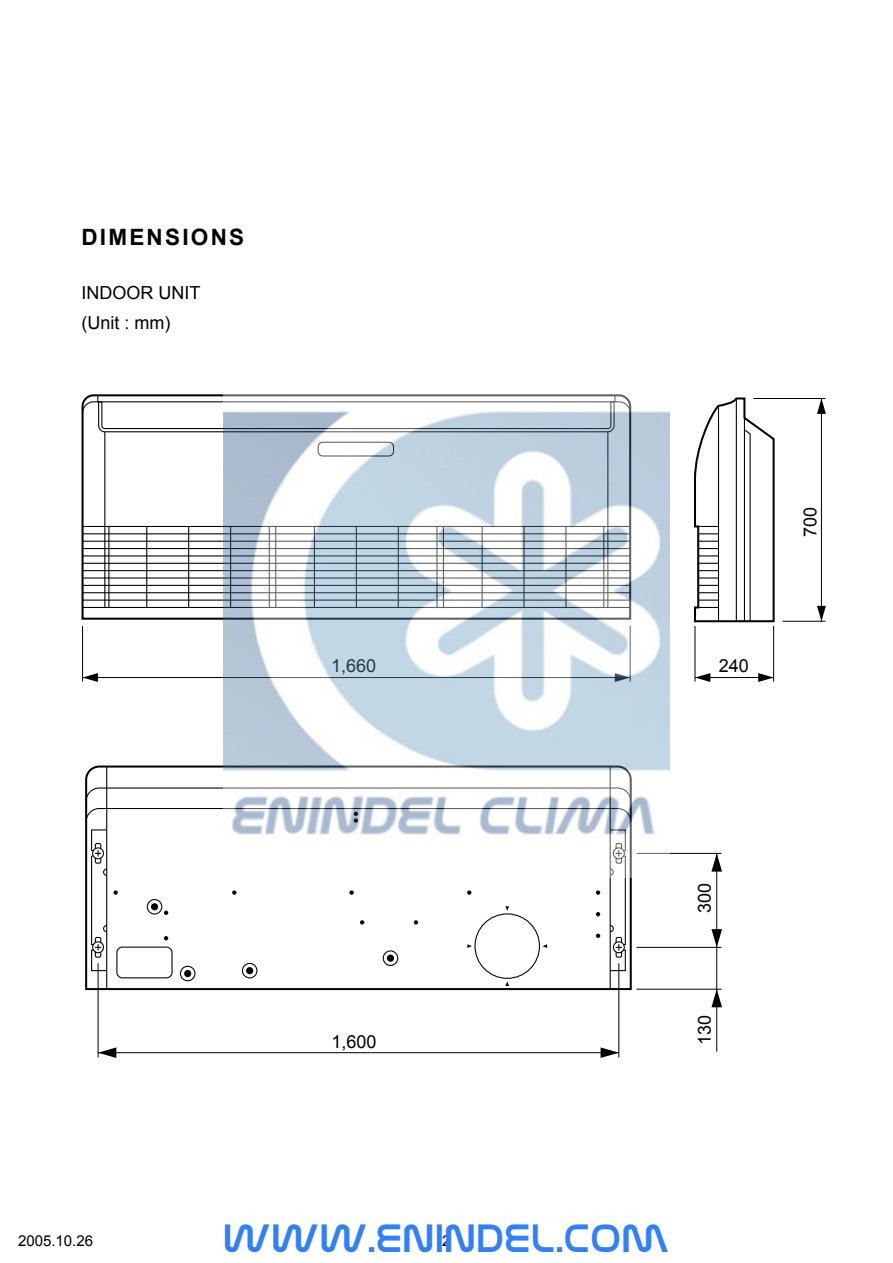
<style>
.page{position:relative;width:893px;height:1263px;background:#fff}
.page>*{position:absolute;margin:0;border:0;box-sizing:border-box;transform-origin:0 0}
.t1{font:40.05px "Nasalization Rg";color:#307fff}
.t2{font:700 22.5px "Arial";letter-spacing:.1em;color:#000}
.t3{font:18px "Arial";color:#000}
.t4{font:15px "Arial";color:#000}
</style>
<div class="page">
<svg style="left:81px;top:394px;width:142px;height:226px"></svg>
<svg style="left:81px;top:395px;width:142px;height:38px"></svg>
<hr style="left:104px;top:432px;width:1px;height:94px;background:#000">
<hr style="left:82px;top:607px;width:548px;height:1px;background:#000">
<hr style="left:82px;top:600px;width:548px;height:1px;background:#000">
<hr style="left:82px;top:592px;width:548px;height:1px;background:#000">
<hr style="left:82px;top:585px;width:548px;height:1px;background:#000">
<hr style="left:82px;top:577px;width:548px;height:2px;background:#000">
<hr style="left:82px;top:570px;width:548px;height:1px;background:#000">
<hr style="left:82px;top:563px;width:548px;height:1px;background:#000">
<hr style="left:82px;top:555px;width:548px;height:1px;background:#000">
<hr style="left:82px;top:548px;width:548px;height:1px;background:#000">
<hr style="left:82px;top:541px;width:548px;height:1px;background:#000">
<hr style="left:82px;top:533px;width:548px;height:1px;background:#000">
<hr style="left:82px;top:526px;width:548px;height:1px;background:#000">
<hr style="left:104px;top:526px;width:1px;height:81px;background:#000">
<hr style="left:146px;top:526px;width:1px;height:81px;background:#000">
<hr style="left:188px;top:526px;width:1px;height:81px;background:#000">
<hr style="left:108px;top:526px;width:1px;height:81px;background:#000">
<svg style="left:694px;top:397px;width:81px;height:226px"></svg>
<svg style="left:85px;top:765px;width:547px;height:226px"></svg>
<hr style="left:106px;top:767px;width:1px;height:222px;background:#000">
<hr style="left:609px;top:767px;width:1px;height:222px;background:#000">
<svg style="left:609px;top:877px;width:17px;height:95px"></svg>
<div style="left:180px;top:966px;width:15px;height:15px;border:1px solid #000;border-radius:50%"></div>
<div style="left:242px;top:963px;width:15px;height:15px;border:1px solid #000;border-radius:50%"></div>
<div style="left:382px;top:950px;width:16px;height:16px;border:1px solid #000;border-radius:50%"></div>
<div style="left:474px;top:913px;width:66px;height:66px;border:1px solid #000;border-radius:50%"></div>
<div style="left:147px;top:899px;width:15px;height:16px;border:1px solid #000;border-radius:50%"></div>
<hr style="left:82px;top:626px;width:1px;height:56px;background:#000">
<hr style="left:82px;top:677px;width:548px;height:1px;background:#000">
<hr style="left:773px;top:626px;width:1px;height:56px;background:#000">
<hr style="left:694px;top:626px;width:1px;height:56px;background:#000">
<hr style="left:695px;top:677px;width:78px;height:1px;background:#000">
<hr style="left:753px;top:398px;width:72px;height:1px;background:#000">
<hr style="left:782px;top:621px;width:43px;height:1px;background:#000">
<hr style="left:821px;top:398px;width:1px;height:223px;background:#000">
<hr style="left:618px;top:963px;width:1px;height:95px;background:#000">
<hr style="left:98px;top:963px;width:1px;height:95px;background:#000">
<hr style="left:98px;top:1052px;width:521px;height:1px;background:#000">
<hr style="left:636px;top:853px;width:85px;height:1px;background:#000">
<hr style="left:636px;top:947px;width:85px;height:1px;background:#000">
<hr style="left:636px;top:989px;width:85px;height:1px;background:#000">
<hr style="left:716px;top:853px;width:1px;height:199px;background:#000">
<svg style="left:82px;top:673px;width:16px;height:9px"></svg>
<svg style="left:695px;top:673px;width:15px;height:9px"></svg>
<svg style="left:758px;top:673px;width:15px;height:9px"></svg>
<svg style="left:817px;top:606px;width:8px;height:15px"></svg>
<svg style="left:817px;top:399px;width:8px;height:15px"></svg>
<svg style="left:98px;top:1047px;width:18px;height:11px"></svg>
<svg style="left:600px;top:1047px;width:19px;height:11px"></svg>
<svg style="left:711px;top:929px;width:11px;height:18px"></svg>
<svg style="left:711px;top:853px;width:11px;height:19px"></svg>
<svg style="left:711px;top:989px;width:11px;height:18px"></svg>
<svg style="left:85px;top:787px;width:138px;height:36px"></svg>
<svg style="left:349px;top:890px;width:5px;height:5px"></svg>
<svg style="left:232px;top:890px;width:4px;height:5px"></svg>
<svg style="left:90px;top:829px;width:28px;height:143px"></svg>
<svg style="left:164px;top:911px;width:4px;height:4px"></svg>
<svg style="left:164px;top:936px;width:4px;height:4px"></svg>
<svg style="left:360px;top:920px;width:4px;height:5px"></svg>
<svg style="left:414px;top:920px;width:4px;height:5px"></svg>
<svg style="left:467px;top:890px;width:4px;height:5px"></svg>
<svg style="left:596px;top:890px;width:4px;height:5px"></svg>
<svg style="left:596px;top:912px;width:4px;height:4px"></svg>
<svg style="left:596px;top:934px;width:4px;height:4px"></svg>
<div style="left:184px;top:970px;width:7px;height:7px;background:#000;border-radius:50%"></div>
<div style="left:246px;top:967px;width:7px;height:7px;background:#000;border-radius:50%"></div>
<div style="left:387px;top:955px;width:7px;height:7px;background:#000;border-radius:50%"></div>
<div style="left:151px;top:903px;width:7px;height:7px;background:#000;border-radius:50%"></div>
<svg style="left:467px;top:944px;width:5px;height:4px"></svg>
<svg style="left:542px;top:944px;width:5px;height:4px"></svg>
<svg style="left:505px;top:981px;width:4px;height:5px"></svg>
<svg style="left:505px;top:906px;width:4px;height:5px"></svg>
<img style="left:223px;top:394px;width:446px;height:483px">
<p class="t2" style="left:81px;top:222px;width:164px">DIMENSIONS</p>
<p class="t3" style="left:81px;top:281px;width:120px">INDOOR UNIT</p>
<p class="t3" style="left:81px;top:311px;width:90px">(Unit : mm)</p>
<p class="t3" style="left:331px;top:654px;width:47px">1,660</p>
<p class="t3" style="left:718px;top:654px;width:32px">240</p>
<p class="t3" style="left:798px;top:537px;width:32px;rotate:-90deg">700</p>
<p class="t3" style="left:331px;top:1030px;width:47px">1,600</p>
<p class="t3" style="left:692px;top:913px;width:32px;rotate:-90deg">300</p>
<p class="t3" style="left:692px;top:1045px;width:32px;rotate:-90deg">130</p>
<p class="t4" style="left:18px;top:1231px;width:77px">2005.10.26</p>
<h1 class="t1" style="left:223px;top:1215px;width:448px">WWW.ENINDEL.COM</h1>
<p class="t4" style="left:442px;top:1231px;width:10px">2</p>
</div>
